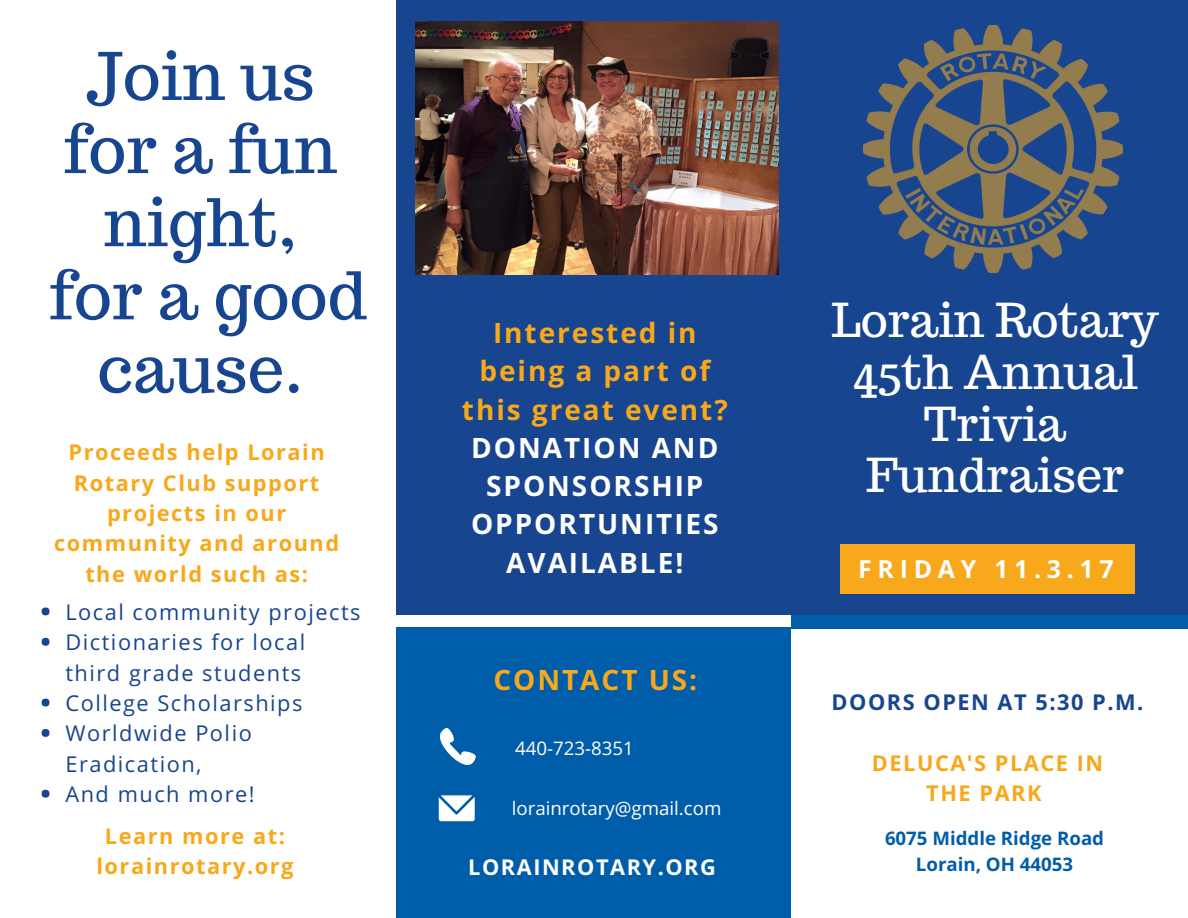
<style>
.page{position:relative;width:1188px;height:918px;background:#005daa}
.page>*{position:absolute;margin:0;border:0;box-sizing:border-box;transform-origin:0 0}
.t1{font:65.4px/73.2px "Trocchi";color:#17458f;text-align:center}
.t2{font:46.65px/51.8px "Trocchi";color:#fff;text-align:center}
.t3{font:700 28.05px/38.2px "Open Sans";letter-spacing:.07em;color:#f7a81b;text-align:center}
.t4{font:700 28.05px/38.2px "Open Sans";letter-spacing:.07em;color:#fff;text-align:center}
.t5{font:700 24.9px "Open Sans";letter-spacing:.23em;color:#fff}
.t6{font:700 21.75px/30.3px "Open Sans";letter-spacing:.07em;color:#f7a81b;text-align:center}
.t7{font:21.75px/30.3px "Open Sans";letter-spacing:.07em;color:#17458f}
.t8{font:700 21.75px "Open Sans";letter-spacing:.07em;color:#17458f}
.t9{font:700 21.75px "Open Sans";letter-spacing:.07em;color:#fff}
.t10{font:18.75px "Open Sans";color:#fff}
.t11{font:700 18.75px/25.8px "Open Sans";color:#005daa;text-align:center}
</style>
<div class="page">
<div style="left:791px;top:629px;width:397px;height:289px;background:#fff"></div>
<div style="left:396px;top:334px;width:395px;height:293px;background:#fff"></div>
<div style="left:393px;top:0;width:795px;height:614px;background:#17458f"></div>
<div style="left:840px;top:544px;width:295px;height:50px;background:#f7a81b"></div>
<svg style="left:440px;top:728px;width:36px;height:37px"></svg>
<svg style="left:439px;top:795px;width:36px;height:26px"></svg>
<div style="left:0;top:0;width:396px;height:918px;background:#fff"></div>
<div style="left:42px;top:608px;width:7px;height:7px;background:#17458f;border-radius:50%"></div>
<div style="left:42px;top:638px;width:7px;height:8px;background:#17458f;border-radius:50%"></div>
<div style="left:42px;top:699px;width:7px;height:7px;background:#17458f;border-radius:50%"></div>
<div style="left:42px;top:729px;width:7px;height:8px;background:#17458f;border-radius:50%"></div>
<div style="left:42px;top:790px;width:7px;height:8px;background:#17458f;border-radius:50%"></div>
<img style="left:864px;top:26px;width:259px;height:246px">
<img style="left:415px;top:21px;width:363px;height:253px">
<h1 class="t1" style="left:49px;top:39px;width:320px">Join us for a fun night,<br>for a good cause.</h1>
<p class="t6" style="left:54px;top:437px;width:286px">Proceeds help Lorain<br>Rotary Club support projects in our community and around the world such as:</p>
<p class="t7" style="left:65px;top:596px;width:297px">Local community projects<br>Dictionaries for local third grade students<br>College Scholarships<br>Worldwide Polio<br>Eradication,<br>And much more!</p>
<p class="t6" style="left:96px;top:820px;width:199px">Learn more at: lorainrotary.org</p>
<p class="t3" style="left:462px;top:313px;width:267px">Interested in being a part of this great event?</p>
<p class="t4" style="left:471px;top:428px;width:249px">DONATION AND<br>SPONSORSHIP<br>OPPORTUNITIES<br>AVAILABLE!</p>
<p class="t3" style="left:493px;top:660px;width:205px">CONTACT US:</p>
<p class="t10" style="left:515px;top:735px;width:120px">440-723-8351</p>
<p class="t10" style="left:512px;top:794px;width:211px">lorainrotary@gmail.com</p>
<p class="t9" style="left:468px;top:852px;width:249px">LORAINROTARY.ORG</p>
<h2 class="t2" style="left:831px;top:294px;width:329px">Lorain Rotary<br>45th Annual<br>Trivia<br>Fundraiser</h2>
<p class="t5" style="left:858px;top:552px;width:257px">FRIDAY 11.3.17</p>
<p class="t8" style="left:832px;top:687px;width:313px">DOORS OPEN AT 5:30 P.M.</p>
<p class="t6" style="left:872px;top:747px;width:233px">DELUCA'S PLACE IN<br>THE PARK</p>
<p class="t11" style="left:885px;top:825px;width:221px">6075 Middle Ridge Road<br>Lorain, OH 44053</p>
</div>
